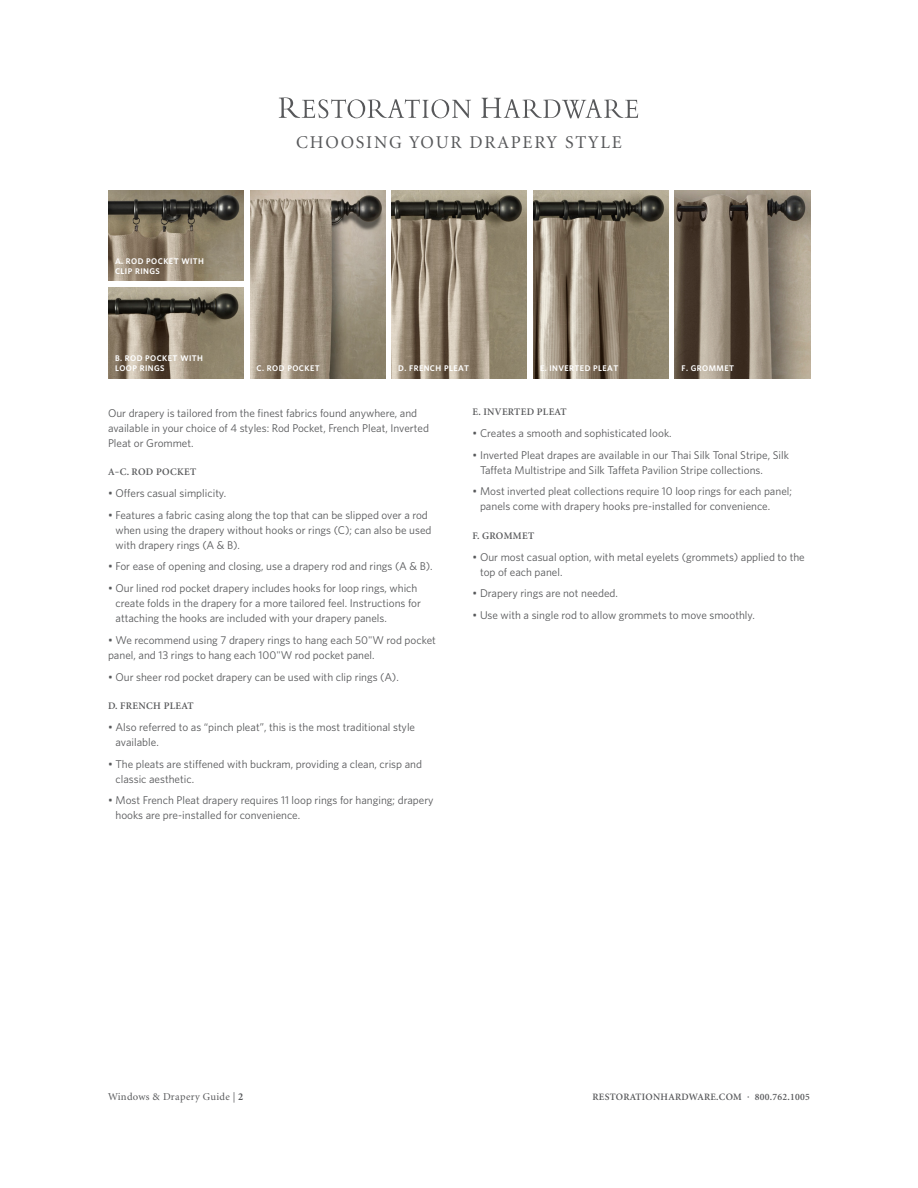
<style>
.page{position:relative;width:918px;height:1188px;background:#fff}
.page>*{position:absolute;margin:0;border:0;box-sizing:border-box;transform-origin:0 0}
.t1{font:18px "Minion";letter-spacing:.1em;color:#57585a}
.t2{font:11.25px/15px "Whitney";color:#57585a}
.t3{font:10.5px "Minion";letter-spacing:.03em;color:#57585a}
.t4{font:600 10.05px "Minion";letter-spacing:.03em;color:#57585a}
.t5{font:600 9.75px "Minion";letter-spacing:.03em;color:#57585a}
.t6{font:600 8.25px/9.9px "Whitney";letter-spacing:.05em;color:#fff}
.s1{font-family:"Whitney";font-weight:400}
.s2{font-weight:700}
</style>
<div class="page">
<img style="left:250px;top:190px;width:135px;height:188px">
<img style="left:108px;top:190px;width:135px;height:91px">
<img style="left:533px;top:190px;width:136px;height:188px">
<img style="left:392px;top:190px;width:135px;height:188px">
<img style="left:108px;top:288px;width:135px;height:90px">
<img style="left:675px;top:190px;width:135px;height:188px">
<svg style="left:279px;top:97px;width:192px;height:21px"></svg>
<svg style="left:481px;top:98px;width:157px;height:20px"></svg>
<p class="t6" style="left:115px;top:256px;width:91px">A. ROD POCKET WITH<br>CLIP RINGS</p>
<p class="t6" style="left:115px;top:353px;width:90px">B. ROD POCKET WITH<br>LOOP RINGS</p>
<p class="t1" style="left:296px;top:133px;width:327px">CHOOSING YOUR DRAPERY STYLE</p>
<p class="t6" style="left:257px;top:363px;width:65px">C. ROD POCKET</p>
<p class="t6" style="left:398px;top:363px;width:72px">D. FRENCH PLEAT</p>
<p class="t6" style="left:540px;top:363px;width:80px">E. INVERTED PLEAT</p>
<p class="t6" style="left:682px;top:363px;width:54px">F. GROMMET</p>
<p class="t2" style="left:108px;top:405px;width:323px">Our drapery is tailored from the finest fabrics found anywhere, and available in your choice of 4 styles: Rod Pocket, French Pleat, Inverted<br>Pleat or Grommet.</p>
<p class="t4" style="left:108px;top:467px;width:90px">A<span class="s1">–</span>C. ROD POCKET</p>
<p class="t2" style="left:108px;top:485px;width:120px">• Offers casual simplicity.</p>
<p class="t2" style="left:116px;top:507px;width:318px;text-indent:-8px">• Features a fabric casing along the top that can be slipped over a rod when using the drapery without hooks or rings (C); can also be used with drapery rings (A &amp; B).</p>
<p class="t2" style="left:108px;top:559px;width:326px">• For ease of opening and closing, use a drapery rod and rings (A &amp; B).</p>
<p class="t2" style="left:116px;top:580px;width:307px;text-indent:-8px">• Our lined rod pocket drapery includes hooks for loop rings, which create folds in the drapery for a more tailored feel. Instructions for attaching the hooks are included with your drapery panels.</p>
<p class="t2" style="left:108px;top:632px;width:329px">• We recommend using 7 drapery rings to hang each 50"W rod pocket panel, and 13 rings to hang each 100"W rod pocket panel.</p>
<p class="t2" style="left:108px;top:669px;width:292px">• Our sheer rod pocket drapery can be used with clip rings (A).</p>
<p class="t4" style="left:108px;top:701px;width:87px">D. FRENCH PLEAT</p>
<p class="t2" style="left:116px;top:719px;width:301px;text-indent:-8px">• Also referred to as “pinch pleat”, this is the most traditional style available.</p>
<p class="t2" style="left:116px;top:756px;width:308px;text-indent:-8px">• The pleats are stiffened with buckram, providing a clean, crisp and classic aesthetic.</p>
<p class="t2" style="left:116px;top:793px;width:320px;text-indent:-8px">• Most French Pleat drapery requires 11 loop rings for hanging; drapery hooks are pre-installed for convenience.</p>
<p class="t4" style="left:472px;top:407px;width:96px">E. INVERTED PLEAT</p>
<p class="t2" style="left:472px;top:425px;width:201px">• Creates a smooth and sophisticated look.</p>
<p class="t2" style="left:480px;top:447px;width:311px;text-indent:-8px">• Inverted Pleat drapes are available in our Thai Silk Tonal Stripe, Silk<br>Taffeta Multistripe and Silk Taffeta Pavilion Stripe collections.</p>
<p class="t2" style="left:480px;top:484px;width:314px;text-indent:-8px">• Most inverted pleat collections require 10 loop rings for each panel; panels come with drapery hooks pre-installed for convenience.</p>
<p class="t4" style="left:472px;top:531px;width:63px">F. GROMMET</p>
<p class="t2" style="left:480px;top:549px;width:326px;text-indent:-8px">• Our most casual option, with metal eyelets (grommets) applied to the top of each panel.</p>
<p class="t2" style="left:472px;top:586px;width:147px">• Drapery rings are not needed.</p>
<p class="t2" style="left:472px;top:608px;width:284px">• Use with a single rod to allow grommets to move smoothly.</p>
<p class="t3" style="left:108px;top:1092px;width:137px">Windows &amp; Drapery Guide | <span class="s2">2</span></p>
<p class="t5" style="left:592px;top:1092px;width:219px">RESTORATIONHARDWARE.COM <sup>•</sup> 800.762.1005</p>
</div>
